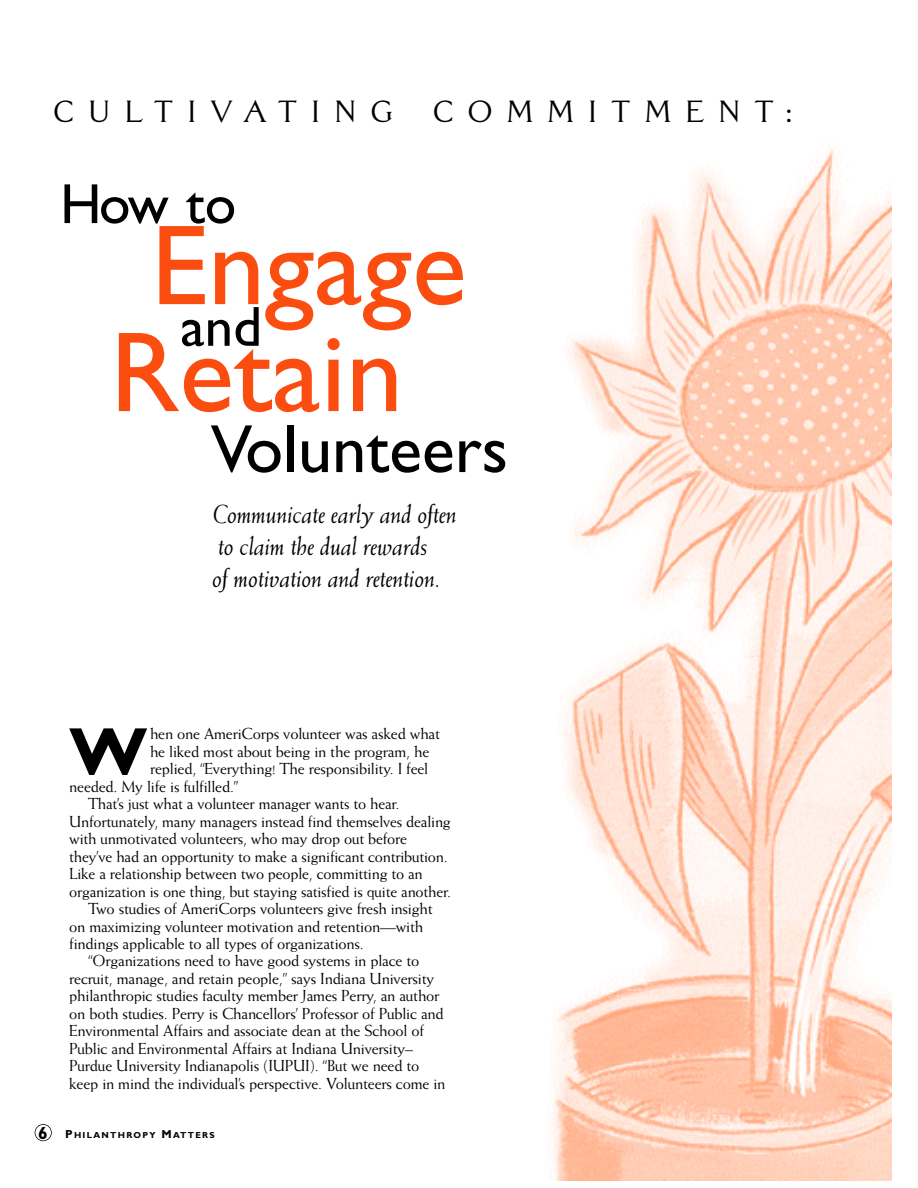
<style>
.page{position:relative;width:918px;height:1188px;background:#fff}
.page>*{position:absolute;margin:0;border:0;box-sizing:border-box;transform-origin:0 0}
.t1{font:114.45px/106.9px "Gill Sans";color:#fb4d10;text-align:center}
.t2{font:68.4px "Gill Sans";color:#000}
.t3{font:700 67.5px "Gill Sans";color:#000}
.t4{font:56.7px/122.7px "Gill Sans";color:#000}
.t5{font:300 30.6px "Grand Central";letter-spacing:.45em;color:#000}
.t6{font:italic 26.25px/32px "Weiss";letter-spacing:-.015em;color:#000}
.t7{font:16.05px "Weiss";letter-spacing:-.015em;color:#000}
.t8{font:700 8.7px "Gill Sans";letter-spacing:.145em;color:#000}
.s1{font-size:17.4px}
.s2{font-size:11.7px}
</style>
<div class="page">
<img style="left:552px;top:149px;width:340px;height:1032px">
<div style="left:35px;top:1124px;width:17px;height:17px;border:1px solid #000;border-radius:50%"></div>
<h3 class="t5" style="left:53px;top:94px;width:341px">CULTIVATING</h3>
<h3 class="t5" style="left:433px;top:94px;width:361px">COMMITMENT:</h3>
<h3 class="t4" style="left:180px;top:149px;width:83px;text-indent:-120px">How to and</h3>
<h1 class="t1" style="left:110px;top:225px;width:358px">Engage<br>Retain</h1>
<h2 class="t2" style="left:211px;top:425px;width:299px">Volunteers</h2>
<h3 class="t6" style="left:212px;top:500px;width:246px">Communicate early and often to claim the dual rewards<br>of motivation and retention.</h3>
<h3 class="t3" style="left:69px;top:728px;width:79px">W</h3>
<p class="t7" style="left:150px;top:728px;width:292px">hen one AmeriCorps volunteer was asked what</p>
<p class="t7" style="left:150px;top:745px;width:281px">he liked most about being in the program, he</p>
<p class="t7" style="left:150px;top:763px;width:280px">replied, “Everything! The responsibility. I feel</p>
<p class="t7" style="left:69px;top:780px;width:171px">needed. My life is fulfilled.”</p>
<p class="t7" style="left:88px;top:797px;width:313px">That’s just what a volunteer manager wants to hear.</p>
<p class="t7" style="left:69px;top:815px;width:383px">Unfortunately, many managers instead find themselves dealing</p>
<p class="t7" style="left:69px;top:832px;width:339px">with unmotivated volunteers, who may drop out before</p>
<p class="t7" style="left:69px;top:850px;width:380px">they’ve had an opportunity to make a significant contribution.</p>
<p class="t7" style="left:69px;top:867px;width:355px">Like a relationship between two people, committing to an</p>
<p class="t7" style="left:69px;top:885px;width:383px">organization is one thing, but staying satisfied is quite another.</p>
<p class="t7" style="left:88px;top:902px;width:346px">Two studies of AmeriCorps volunteers give fresh insight</p>
<p class="t7" style="left:69px;top:920px;width:356px">on maximizing volunteer motivation and retention—with</p>
<p class="t7" style="left:69px;top:937px;width:296px">findings applicable to all types of organizations.</p>
<p class="t7" style="left:88px;top:955px;width:333px">“Organizations need to have good systems in place to</p>
<p class="t7" style="left:69px;top:972px;width:367px">recruit, manage, and retain people,” says Indiana University</p>
<p class="t7" style="left:69px;top:990px;width:372px">philanthropic studies faculty member James Perry, an author</p>
<p class="t7" style="left:69px;top:1007px;width:376px">on both studies. Perry is Chancellors’ Professor of Public and</p>
<p class="t7" style="left:69px;top:1024px;width:356px">Environmental Affairs and associate dean at the School of</p>
<p class="t7" style="left:69px;top:1042px;width:345px">Public and Environmental Affairs at Indiana University–</p>
<p class="t7" style="left:69px;top:1059px;width:352px">Purdue University Indianapolis (IUPUI). “But we need to</p>
<p class="t7" style="left:69px;top:1077px;width:378px">keep in mind the individual’s perspective. Volunteers come in</p>
<p class="t8" style="left:38px;top:1132px;width:178px"><span class="s1">6</span> <span class="s2">P</span>HILANTHROPY <span class="s2">M</span>ATTERS</p>
</div>
